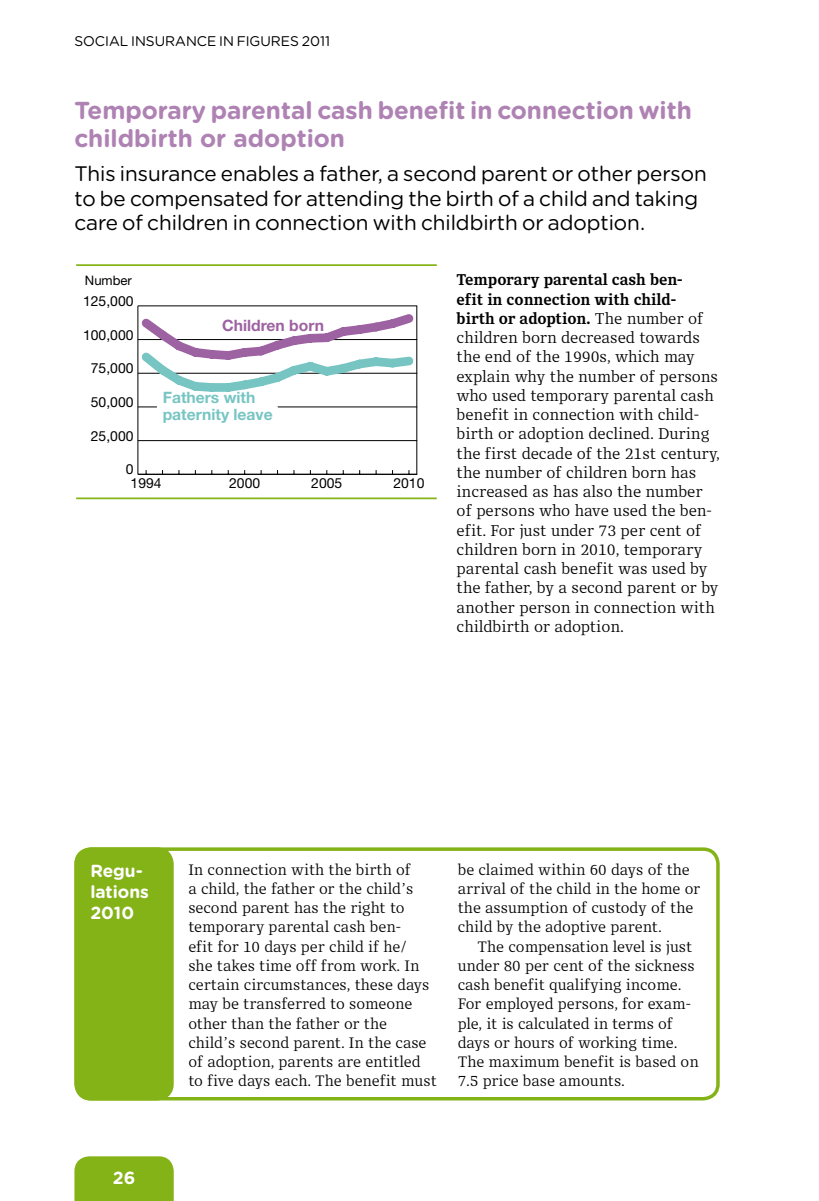
<style>
.page{position:relative;width:819px;height:1201px;background:#fff}
.page>*{position:absolute;margin:0;border:0;box-sizing:border-box;transform-origin:0 0}
.t1{font:700 24.5px/28px "Gotham Rounded FK";color:#af82b4}
.t2{font:21px/24.5px "Gotham Rounded FK";color:#000}
.t3{font:700 17.5px/21px "Gotham Rounded FK";color:#fff}
.t4{font:15.75px/19.2px "New Libris Serif";color:#000}
.t5{font:700 15.75px/17.5px "Helvetica Neue LT Std";color:#77c5c3}
.t6{font:700 15.75px "Helvetica Neue LT Std";color:#9d62a1}
.t7{font:15.22px/19.2px "New Libris Serif";color:#000}
.t8{font:14px "Helvetica Neue LT Std";color:#000}
.t9{font:14px "Gotham Rounded FK";color:#000}
.t10{font:13.12px "Helvetica Neue LT Std";color:#000}
.s1{font-weight:700}
</style>
<div class="page">
<div style="left:74px;top:1156px;width:100px;height:44px;background:#84b317"></div>
<hr style="left:137px;top:306px;width:1px;height:168px;background:#000">
<hr style="left:138px;top:474px;width:279px;height:1px;background:#000">
<hr style="left:138px;top:440px;width:279px;height:1px;background:#000">
<hr style="left:138px;top:305px;width:279px;height:1px;background:#000">
<hr style="left:416px;top:306px;width:1px;height:168px;background:#000">
<hr style="left:76px;top:264px;width:361px;height:2px;background:#85b417">
<hr style="left:76px;top:497px;width:361px;height:2px;background:#85b417">
<svg style="left:137px;top:307px;width:281px;height:118px"></svg>
<div style="left:76px;top:849px;width:96px;height:249px;background:#84b317;border-radius:15px"></div>
<div style="left:74px;top:847px;width:100px;height:253px;border:4px solid #84b317;border-radius:15px"></div>
<div style="left:74px;top:847px;width:645px;height:253px;border:4px solid #84b317;border-radius:15px"></div>
<p class="t9" style="left:74px;top:31px;width:257px">SOCIAL INSURANCE IN FIGURES 2011</p>
<h1 class="t1" style="left:74px;top:95px;width:619px">Temporary parental cash benefit in connection with childbirth or adoption</h1>
<h2 class="t2" style="left:74px;top:161px;width:633px">This insurance enables a father, a second parent or other person to be compensated for attending the birth of a child and taking care of children in connection with childbirth or adoption.</h2>
<p class="t4" style="left:456px;top:270px;width:264px"><span class="s1">Temporary parental cash ben-<br>efit in connection with child-<br>birth or adoption.</span> The number of children born decreased towards the end of the 1990s, which may explain why the number of persons who used temporary parental cash benefit in connection with child&shy;birth or adoption declined. During the first decade of the 21st century, the number of children born has increased as has also the number of persons who have used the ben&shy;efit. For just under 73 per cent of children born in 2010, temporary parental cash benefit was used by the father, by a second parent or by another person in connection with childbirth or adoption.</p>
<p class="t10" style="left:85px;top:272px;width:48px">Number</p>
<p class="t8" style="left:83px;top:293px;width:52px">125,000</p>
<p class="t6" style="left:222px;top:316px;width:103px">Children born</p>
<p class="t8" style="left:83px;top:326px;width:52px">100,000</p>
<p class="t8" style="left:91px;top:360px;width:44px">75,000</p>
<p class="t5" style="left:163px;top:388px;width:112px">Fathers with paternity leave</p>
<p class="t8" style="left:91px;top:394px;width:44px">50,000</p>
<p class="t8" style="left:91px;top:427px;width:44px">25,000</p>
<p class="t8" style="left:126px;top:461px;width:9px">0</p>
<p class="t8" style="left:131px;top:474px;width:32px">1994</p>
<p class="t8" style="left:229px;top:474px;width:32px">2000</p>
<p class="t8" style="left:311px;top:474px;width:32px">2005</p>
<p class="t8" style="left:393px;top:474px;width:32px">2010</p>
<p class="t3" style="left:90px;top:860px;width:60px">Regu&shy;lations<br>2010</p>
<p class="t3" style="left:113px;top:1166px;width:24px">26</p>
<p class="t7" style="left:188px;top:859px;width:250px">In connection with the birth of<br>a child, the father or the child’s second parent has the right to temporary parental cash ben-<br>efit for 10 days per child if he/<br>she takes time off from work. In certain circumstances, these days may be transferred to someone other than the father or the child’s second parent. In the case of adoption, parents are entitled to five days each. The benefit must</p>
<p class="t7" style="left:458px;top:859px;width:244px">be claimed within 60 days of the arrival of the child in the home or the assumption of custody of the child by the adoptive parent.</p>
<p class="t7" style="left:458px;top:936px;width:242px;text-indent:20px">The compensation level is just under 80 per cent of the sickness cash benefit qualifying income.<br>For employed persons, for exam&shy;ple, it is calculated in terms of days or hours of working time.<br>The maximum benefit is based on<br>7.5 price base amounts.</p>
</div>
